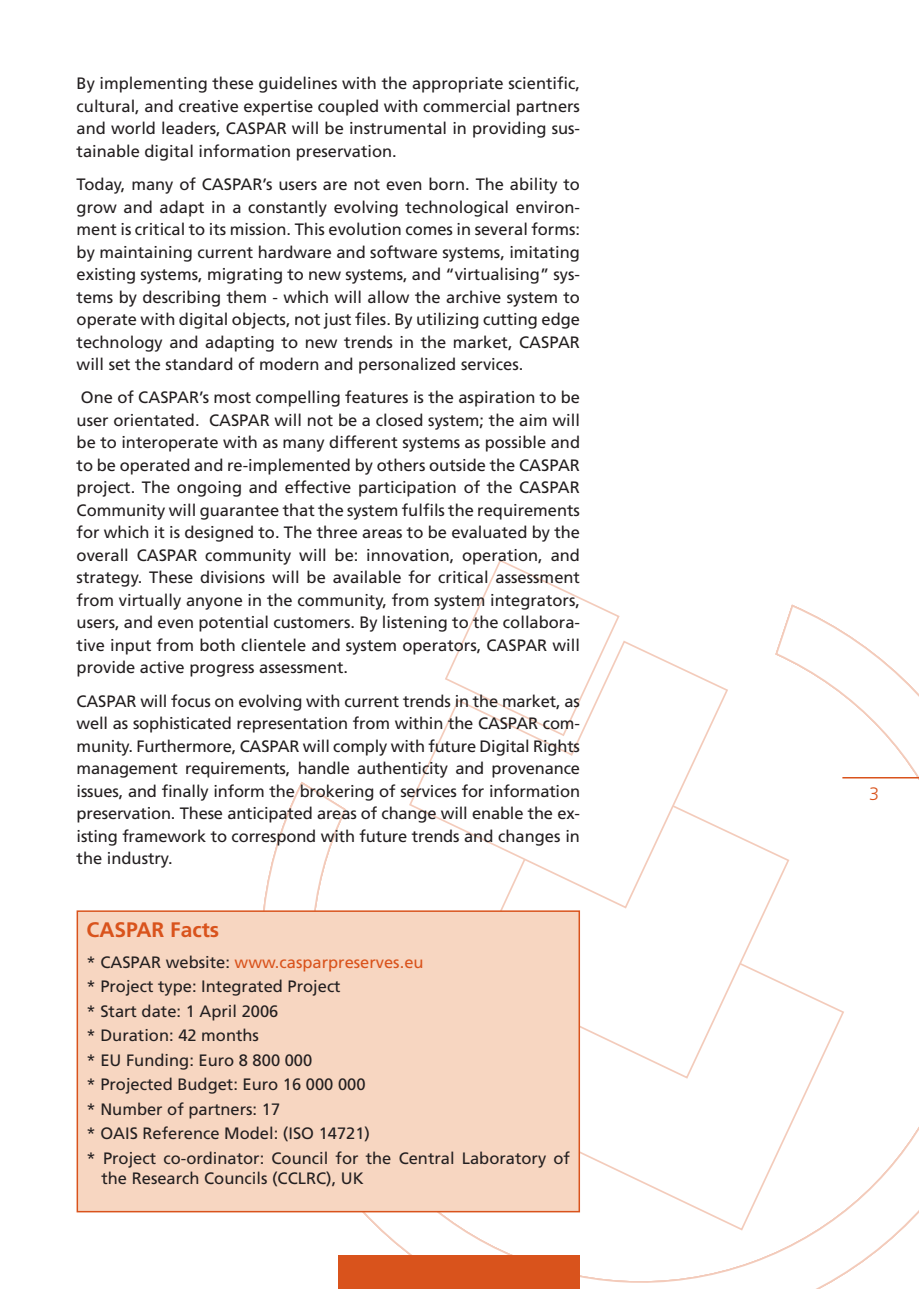
<style>
.page{position:relative;width:919px;height:1289px;background:#fff}
.page>*{position:absolute;margin:0;border:0;box-sizing:border-box;transform-origin:0 0}
.t1{font:700 21px "Frutiger";color:#d9531c}
.t2{font:300 18px "Frutiger";color:#d9531c}
.t3{font:16.5px/22.5px "Frutiger";color:#231f20;text-align:justify}
.s1{color:#d9531c}
</style>
<div class="page">
<svg style="left:188px;top:604px;width:730px;height:684px"></svg>
<svg style="left:379px;top:610px;width:408px;height:357px"></svg>
<svg style="left:411px;top:559px;width:242px;height:210px"></svg>
<hr style="left:842px;top:777px;width:76px;height:1px;background:#d9531c">
<div style="left:339px;top:1254px;width:241px;height:34px;background:#d9531c"></div>
<div style="left:77px;top:911px;width:502px;height:300px;background:#f7d6c1"></div>
<div style="left:77px;top:910px;width:503px;height:302px;border:2px solid #d9531c"></div>
<p class="t3" style="left:77px;top:72px;width:505px">By implementing these guidelines with the appropriate scientific, cultural, and creative expertise coupled with commercial partners and world leaders, CASPAR will be instrumental in providing sus&shy;tainable digital information preservation.</p>
<p class="t3" style="left:77px;top:173px;width:505px">Today, many of CASPAR’s users are not even born. The ability to grow and adapt in a constantly evolving technological environ&shy;ment is critical to its mission. This evolution comes in several forms: by maintaining current hardware and software systems, imitating existing systems, migrating to new systems, and “virtualising” sys&shy;tems by describing them - which will allow the archive system to operate with digital objects, not just files. By utilizing cutting edge technology and adapting to new trends in the market, CASPAR will set the standard of modern and personalized services.</p>
<p class="t3" style="left:77px;top:386px;width:505px">One of CASPAR’s most compelling features is the aspiration to be user orientated. CASPAR will not be a closed system; the aim will be to interoperate with as many different systems as possible and to be operated and re-implemented by others outside the CASPAR project. The ongoing and effective participation of the CASPAR Community will guarantee that the system fulfils the requirements for which it is designed to. The three areas to be evaluated by the overall CASPAR community will be: innovation, operation, and strategy. These divisions will be available for critical assessment from virtually anyone in the community, from system integrators, users, and even potential customers. By listening to the collabora&shy;tive input from both clientele and system operators, CASPAR will provide active progress assessment.</p>
<p class="t3" style="left:77px;top:689px;width:505px">CASPAR will focus on evolving with current trends in the market, as well as sophisticated representation from within the CASPAR com&shy;munity. Furthermore, CASPAR will comply with future Digital Rights management requirements, handle authenticity and provenance issues, and finally inform the brokering of services for information preservation. These anticipated areas of change will enable the ex&shy;isting framework to correspond with future trends and changes in the industry.</p>
<p class="t1" style="left:87px;top:917px;width:134px">CASPAR Facts</p>
<p class="t3" style="left:87px;top:949px;width:485px;line-height:24.5px;text-align:left">* CASPAR website: <span class="s1">www.casparpreserves.eu<br></span>* Project type: Integrated Project<br>* Start date: 1 April 2006<br>* Duration: 42 months<br>* EU Funding: Euro 8 800 000<br>* Projected Budget: Euro 16 000 000<br>* Number of partners: 17<br>* OAIS Reference Model: (ISO 14721)<br>* Project co-ordinator: Council for the Central Laboratory of</p>
<p class="t3" style="left:101px;top:1166px;width:264px">the Research Councils (CCLRC), UK</p>
<p class="t2" style="left:869px;top:784px;width:12px">3</p>
</div>
